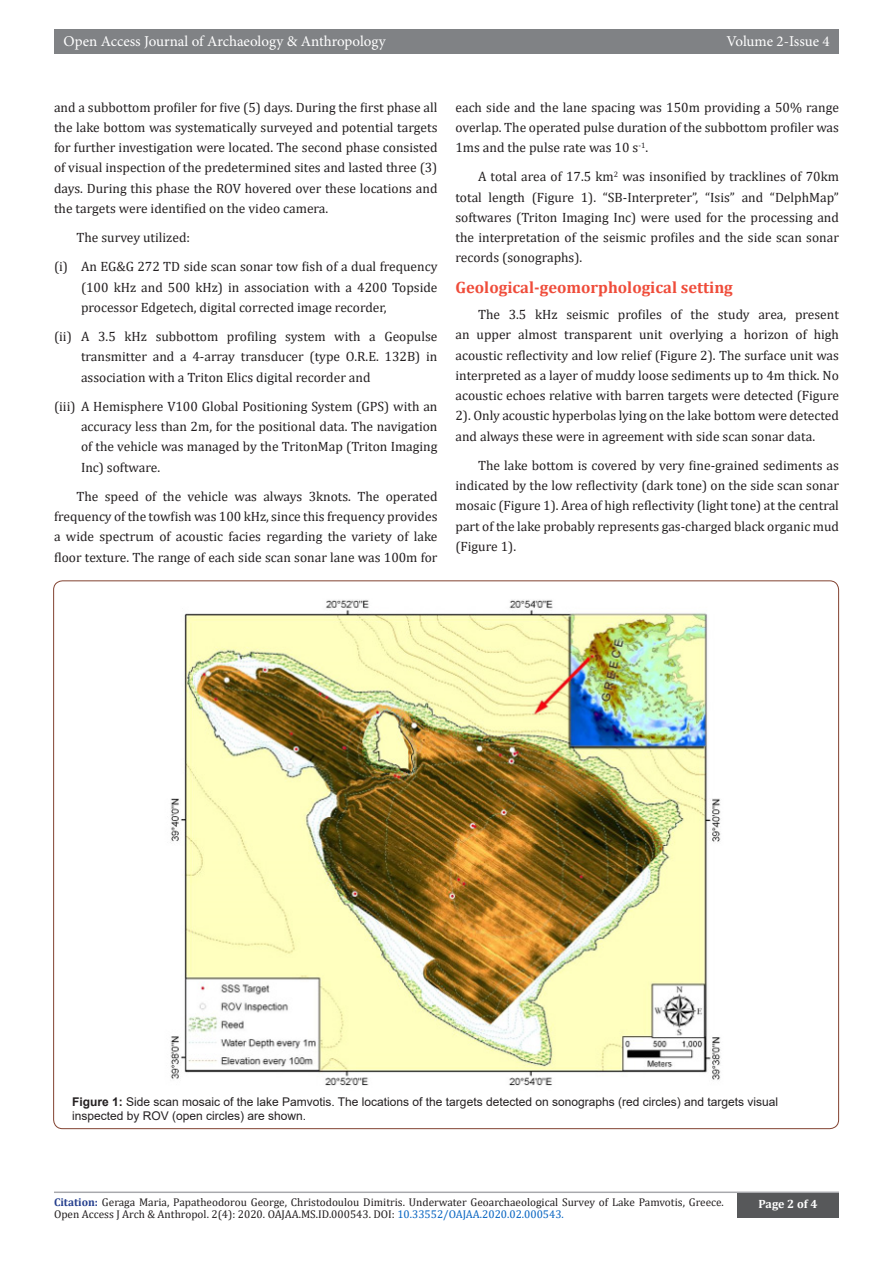
<style>
.page{position:relative;width:893px;height:1263px;background:#fff}
.page>*{position:absolute;margin:0;border:0;box-sizing:border-box;transform-origin:0 0}
.t1{font:700 16.5px "Cambria";color:#ef4c3a}
.t2{font:15px "Minion Pro";letter-spacing:-.005em;color:#fff}
.t3{font:13.5px/20.2px "Cambria";color:#231f20;text-align:justify}
.t4{font:12px/14.4px "Arial";color:#231f20}
.t5{font:700 12px "Cambria";color:#fff}
.t6{font:11.25px/12px "Cambria";color:#231f20}
.s1{font-weight:700}
.s2{font-weight:700;color:#253f8e}
.s3{color:#0563c1}
</style>
<div class="page">
<div style="left:54px;top:29px;width:785px;height:25px;background:#808285"></div>
<hr style="left:54px;top:1191px;width:785px;height:2px;background:#a8a9ad">
<div style="left:737px;top:1193px;width:102px;height:24px;background:#57585a"></div>
<img style="left:170px;top:599px;width:551px;height:487px">
<p class="t2" style="left:63px;top:31px;width:324px">Open Access Journal of Archaeology &amp; Anthropology</p>
<p class="t2" style="left:726px;top:31px;width:105px">Volume 2-Issue 4</p>
<p class="t3" style="left:54px;top:97px;width:385px">and a subbottom profiler for five (5) days. During the first phase all the lake bottom was systematically surveyed and potential targets for further investigation were located. The second phase consisted of visual inspection of the predetermined sites and lasted three (3) days. During this phase the ROV hovered over these locations and the targets were identified on the video camera.</p>
<p class="t3" style="left:76px;top:227px;width:115px">The survey utilized:</p>
<p class="t3" style="left:81px;top:256px;width:358px;text-indent:-27px">(i) An EG&amp;G 272 TD side scan sonar tow fish of a dual frequency (100 kHz and 500 kHz) in association with a 4200 Topside processor Edgetech, digital corrected image recorder,</p>
<p class="t3" style="left:81px;top:326px;width:358px;text-indent:-27px">(ii) A 3.5 kHz subbottom profiling system with a Geopulse transmitter and a 4-array transducer (type O.R.E. 132B) in association with a Triton Elics digital recorder and</p>
<p class="t3" style="left:81px;top:396px;width:358px;text-indent:-27px">(iii) A Hemisphere V100 Global Positioning System (GPS) with an accuracy less than 2m, for the positional data. The navigation of the vehicle was managed by the TritonMap (Triton Imaging Inc) software.</p>
<p class="t3" style="left:54px;top:486px;width:385px;text-indent:22px">The speed of the vehicle was always 3knots. The operated frequency of the towfish was 100 kHz, since this frequency provides a wide spectrum of acoustic facies regarding the variety of lake floor texture. The range of each side scan sonar lane was 100m for</p>
<p class="t3" style="left:455px;top:97px;width:385px">each side and the lane spacing was 150m providing a 50% range overlap. The operated pulse duration of the subbottom profiler was 1ms and the pulse rate was 10 s<sup>-1</sup>.</p>
<p class="t3" style="left:455px;top:166px;width:385px;text-indent:22px">A total area of 17.5 km<sup>2</sup> was insonified by tracklines of 70km total length (Figure 1). “SB-Interpreter”, “Isis” and “DelphMap” softwares (Triton Imaging Inc) were used for the processing and the interpretation of the seismic profiles and the side scan sonar records (sonographs).</p>
<p class="t1" style="left:455px;top:276px;width:279px">Geological-geomorphological setting</p>
<p class="t3" style="left:455px;top:304px;width:385px;text-indent:22px">The 3.5 kHz seismic profiles of the study area, present an upper almost transparent unit overlying a horizon of high acoustic reflectivity and low relief (Figure 2). The surface unit was interpreted as a layer of muddy loose sediments up to 4m thick. No acoustic echoes relative with barren targets were detected (Figure 2). Only acoustic hyperbolas lying on the lake bottom were detected and always these were in agreement with side scan sonar data.</p>
<p class="t3" style="left:455px;top:455px;width:385px;text-indent:22px">The lake bottom is covered by very fine-grained sediments as indicated by the low reflectivity (dark tone) on the side scan sonar mosaic (Figure 1). Area of high reflectivity (light tone) at the central part of the lake probably represents gas-charged black organic mud (Figure 1).</p>
<p class="t4" style="left:72px;top:1094px;width:708px"><span class="s1">Figure 1:</span> Side scan mosaic of the lake Pamvotis. The locations of the targets detected on sonographs (red circles) and targets visual inspected by ROV (open circles) are shown.</p>
<p class="t6" style="left:54px;top:1196px;width:671px"><span class="s2">Citation:</span> Geraga Maria, Papatheodorou George, Christodoulou Dimitris. Underwater Geoarchaeological Survey of Lake Pamvotis, Greece.<br>Open Access J Arch &amp; Anthropol. 2(4): 2020. OAJAA.MS.ID.000543. DOI: <span class="s3">10.33552/OAJAA.2020.02.000543.</span></p>
<p class="t5" style="left:758px;top:1196px;width:60px">Page 2 of 4</p>
</div>
